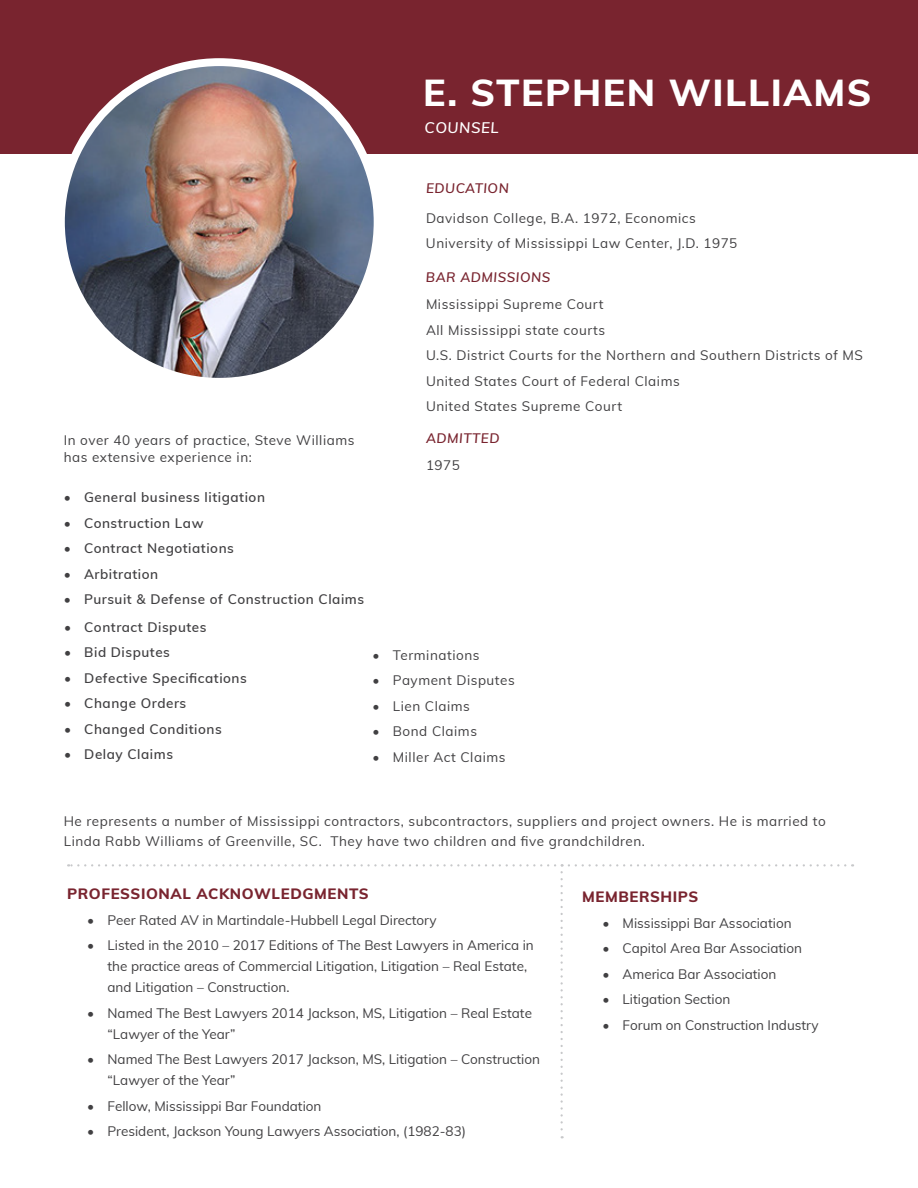
<style>
.page{position:relative;width:918px;height:1188px;background:#fff}
.page>*{position:absolute;margin:0;border:0;box-sizing:border-box;transform-origin:0 0}
.t1{font:800 37.5px "Muli";letter-spacing:.04em;color:#fff}
.t2{font:800 15px "Muli";letter-spacing:.04em;color:#79242f}
.t3{font:italic 600 15px "Muli";letter-spacing:.04em;color:#fff}
.t4{font:13.5px/21px "Muli";color:#414042}
.t5{font:13.5px/25.5px "Muli";letter-spacing:.03em;color:#414042}
.t6{font:600 13.5px "Muli";letter-spacing:.04em;color:#414042}
.t7{font:italic 600 13.5px "Muli";letter-spacing:.04em;color:#79242f}
</style>
<div class="page">
<div style="left:0;top:0;width:918px;height:153px;background:#79242f"></div>
<img style="left:61px;top:63px;width:316px;height:314px">
<div style="left:57px;top:58px;width:325px;height:328px;border:8px solid #fff;border-radius:50%"></div>
<svg style="left:68px;top:864px;width:777px;height:274px"></svg>
<h1 class="t1" style="left:423px;top:65px;width:450px">E. STEPHEN WILLIAMS</h1>
<p class="t3" style="left:424px;top:117px;width:76px">COUNSEL</p>
<p class="t5" style="left:64px;top:432px;width:292px;line-height:16.2px">In over 40 years of practice, Steve Williams has extensive experience in:</p>
<p class="t6" style="left:64px;top:488px;width:203px">• General business litigation</p>
<p class="t6" style="left:64px;top:513px;width:141px">• Construction Law</p>
<p class="t6" style="left:64px;top:539px;width:172px">• Contract Negotiations</p>
<p class="t6" style="left:64px;top:564px;width:96px">• Arbitration</p>
<p class="t6" style="left:64px;top:590px;width:302px">• Pursuit &amp; Defense of Construction Claims</p>
<p class="t6" style="left:64px;top:617px;width:144px">• Contract Disputes</p>
<p class="t6" style="left:64px;top:643px;width:107px">• Bid Disputes</p>
<p class="t6" style="left:64px;top:668px;width:184px">• Defective Specifications</p>
<p class="t6" style="left:64px;top:694px;width:124px">• Change Orders</p>
<p class="t6" style="left:64px;top:719px;width:159px">• Changed Conditions</p>
<p class="t6" style="left:64px;top:745px;width:110px">• Delay Claims</p>
<p class="t7" style="left:426px;top:178px;width:84px">EDUCATION</p>
<p class="t5" style="left:426px;top:205px;width:313px">Davidson College, B.A. 1972, Economics<br>University of Mississippi Law Center, J.D. 1975</p>
<p class="t7" style="left:426px;top:267px;width:126px">BAR ADMISSIONS</p>
<p class="t5" style="left:426px;top:291px;width:438px">Mississippi Supreme Court<br>All Mississippi state courts<br>U.S. District Courts for the Northern and Southern Districts of MS United States Court of Federal Claims<br>United States Supreme Court</p>
<p class="t7" style="left:426px;top:429px;width:75px">ADMITTED</p>
<p class="t5" style="left:426px;top:452px;width:36px">1975</p>
<p class="t5" style="left:373px;top:642px;width:108px">• Terminations</p>
<p class="t5" style="left:373px;top:667px;width:144px">• Payment Disputes</p>
<p class="t5" style="left:373px;top:693px;width:99px">• Lien Claims</p>
<p class="t5" style="left:373px;top:718px;width:106px">• Bond Claims</p>
<p class="t5" style="left:373px;top:744px;width:134px">• Miller Act Claims</p>
<p class="t5" style="left:64px;top:811px;width:764px;line-height:19.5px">He represents a number of Mississippi contractors, subcontractors, suppliers and project owners. He is married to<br>Linda Rabb Williams of Greenville, SC. They have two children and five grandchildren.</p>
<p class="t2" style="left:67px;top:883px;width:303px">PROFESSIONAL ACKNOWLEDGMENTS</p>
<p class="t4" style="left:87px;top:909px;width:351px">• Peer Rated AV in Martindale-Hubbell Legal Directory</p>
<p class="t4" style="left:108px;top:934px;width:428px;text-indent:-20px">• Listed in the 2010 – 2017 Editions of The Best Lawyers in America in the practice areas of Commercial Litigation, Litigation – Real Estate, and Litigation – Construction.</p>
<p class="t4" style="left:108px;top:1002px;width:426px;text-indent:-20px">• Named The Best Lawyers 2014 Jackson, MS, Litigation – Real Estate “Lawyer of the Year”</p>
<p class="t4" style="left:108px;top:1048px;width:434px;text-indent:-20px">• Named The Best Lawyers 2017 Jackson, MS, Litigation – Construction “Lawyer of the Year”</p>
<p class="t4" style="left:87px;top:1095px;width:236px">• Fellow, Mississippi Bar Foundation</p>
<p class="t4" style="left:87px;top:1120px;width:380px">• President, Jackson Young Lawyers Association, (1982-83)</p>
<p class="t2" style="left:582px;top:886px;width:118px">MEMBERSHIPS</p>
<p class="t4" style="left:602px;top:912px;width:191px">• Mississippi Bar Association</p>
<p class="t4" style="left:602px;top:937px;width:201px">• Capitol Area Bar Association</p>
<p class="t4" style="left:602px;top:963px;width:175px">• America Bar Association</p>
<p class="t4" style="left:602px;top:988px;width:130px">• Litigation Section</p>
<p class="t4" style="left:602px;top:1014px;width:218px">• Forum on Construction Industry</p>
</div>
